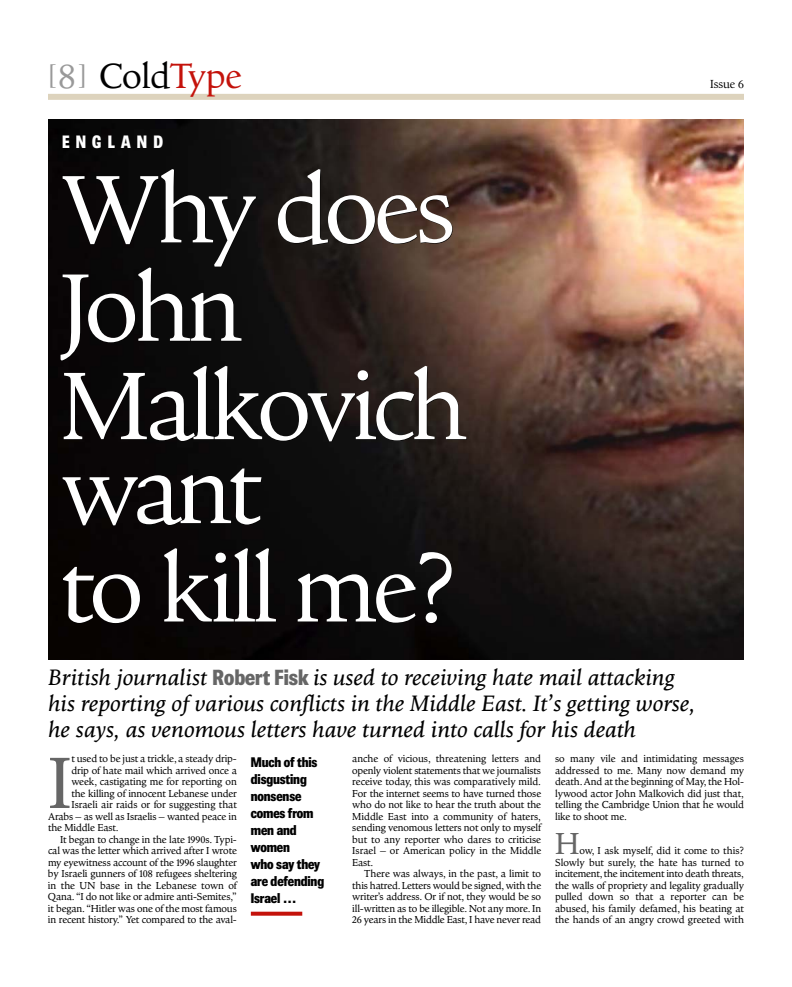
<style>
.page{position:relative;width:792px;height:987px;background:#fff}
.page>*{position:absolute;margin:0;border:0;box-sizing:border-box;transform-origin:0 0}
.t1{font:98.4px/98.4px "Goodchild Display";letter-spacing:-.03em;color:#fff}
.t2{font:71.6px "Jensonian";color:#666}
.t3{font:36px "Goodchild Display";color:#000}
.t4{font:30px "Jensonian";color:#666}
.t5{font:italic 22px/26px "Jensonian";color:#000}
.t6{font:800 18px "Brown";letter-spacing:.35em;color:#fff}
.t7{font:800 14px/17px "Brown";letter-spacing:-.01em;color:#000}
.t8{font:12px "Goodchild Display";color:#000}
.t9{font:10px/11.5px "Jensonian";letter-spacing:-.01em;color:#000;text-align:justify}
.s1{color:#999}
.s2{color:#c4120b}
.s3{font-family:"Brown";font-weight:800;font-style:normal;color:#666}
</style>
<div class="page">
<div style="left:48px;top:94px;width:696px;height:6px;background:#ddd3bd"></div>
<svg style="left:251px;top:912px;width:51px;height:4px"></svg>
<img style="left:48px;top:119px;width:696px;height:540px">
<h3 class="t3" style="left:48px;top:61px;width:195px"><sup>[</sup><span class="s1">8</span><sup>]</sup> Cold<span class="s2">Type</span></h3>
<h3 class="t6" style="left:62px;top:135px;width:102px">ENGLAND</h3>
<h1 class="t1" style="left:61px;top:169px;width:407px">Why does<br>John<br>Malkovich</h1>
<h1 class="t1" style="left:61px;top:450px;width:396px">want<br>to kill me?</h1>
<p class="t8" style="left:710px;top:79px;width:35px">Issue 6</p>
<h3 class="t5" style="left:48px;top:666px;width:649px">British journalist <span class="s3">Robert Fisk</span> is used to receiving hate mail attacking his reporting of various conflicts in the Middle East. It’s getting worse, he says, as venomous letters have turned into calls for his death</h3>
<h3 class="t7" style="left:251px;top:755px;width:75px">Much of this disgusting nonsense comes from men and women<br>who say they are defending<br>Israel …</h3>
<h2 class="t2" style="left:48px;top:753px;width:25px">I</h2>
<p class="t9" style="left:71px;top:754px;width:167px">t used to be just a trickle, a steady drip-</p>
<p class="t9" style="left:352px;top:754px;width:190px">anche of vicious, threatening letters and openly violent statements that we journalists receive today, this was comparatively mild.<br>For the internet seems to have turned those who do not like to hear the truth about the Middle East into a community of haters, sending venomous letters not only to myself but to any reporter who dares to criticise Israel – or American policy in the Middle East.</p>
<p class="t9" style="left:352px;top:869px;width:190px;text-indent:12px">There was always, in the past, a limit to this hatred.Letters would be signed,with the writer’s address. Or if not, they would be so ill-written as to be illegible. Not any more. In 26 years in the Middle East, I have never read</p>
<p class="t9" style="left:555px;top:754px;width:190px">so many vile and intimidating messages addressed to me. Many now demand my death. And at the beginning of May, the Hol&shy;lywood actor John Malkovich did just that, telling the Cambridge Union that he would like to shoot me.</p>
<h3 class="t4" style="left:555px;top:831px;width:26px">H</h3>
<p class="t9" style="left:71px;top:765px;width:167px">drip of hate mail which arrived once a</p>
<p class="t9" style="left:71px;top:777px;width:167px">week, castigating me for reporting on</p>
<p class="t9" style="left:71px;top:788px;width:167px">the killing of innocent Lebanese under</p>
<p class="t9" style="left:71px;top:800px;width:167px">Israeli air raids or for suggesting that</p>
<p class="t9" style="left:48px;top:811px;width:190px">Arabs – as well as Israelis – wanted peace in</p>
<p class="t9" style="left:48px;top:823px;width:72px">the Middle East.</p>
<p class="t9" style="left:60px;top:834px;width:178px">It began to change in the late 1990s. Typi-</p>
<p class="t9" style="left:48px;top:846px;width:190px">cal was the letter which arrived after I wrote</p>
<p class="t9" style="left:48px;top:857px;width:190px">my eyewitness account of the 1996 slaughter</p>
<p class="t9" style="left:48px;top:869px;width:190px">by Israeli gunners of 108 refugees sheltering</p>
<p class="t9" style="left:48px;top:880px;width:190px">in the UN base in the Lebanese town of</p>
<p class="t9" style="left:48px;top:892px;width:190px">Qana. “I do not like or admire anti-Semites,”</p>
<p class="t9" style="left:48px;top:903px;width:190px">it began. “Hitler was one of the most famous</p>
<p class="t9" style="left:48px;top:915px;width:190px">in recent history.” Yet compared to the aval-</p>
<p class="t9" style="left:555px;top:846px;width:190px;text-indent:24px">ow, I ask myself, did it come to this?<br>Slowly but surely, the hate has turned to incitement,the incitement into death threats, the walls of propriety and legality gradually pulled down so that a reporter can be abused, his family defamed, his beating at the hands of an angry crowd greeted with</p>
</div>
